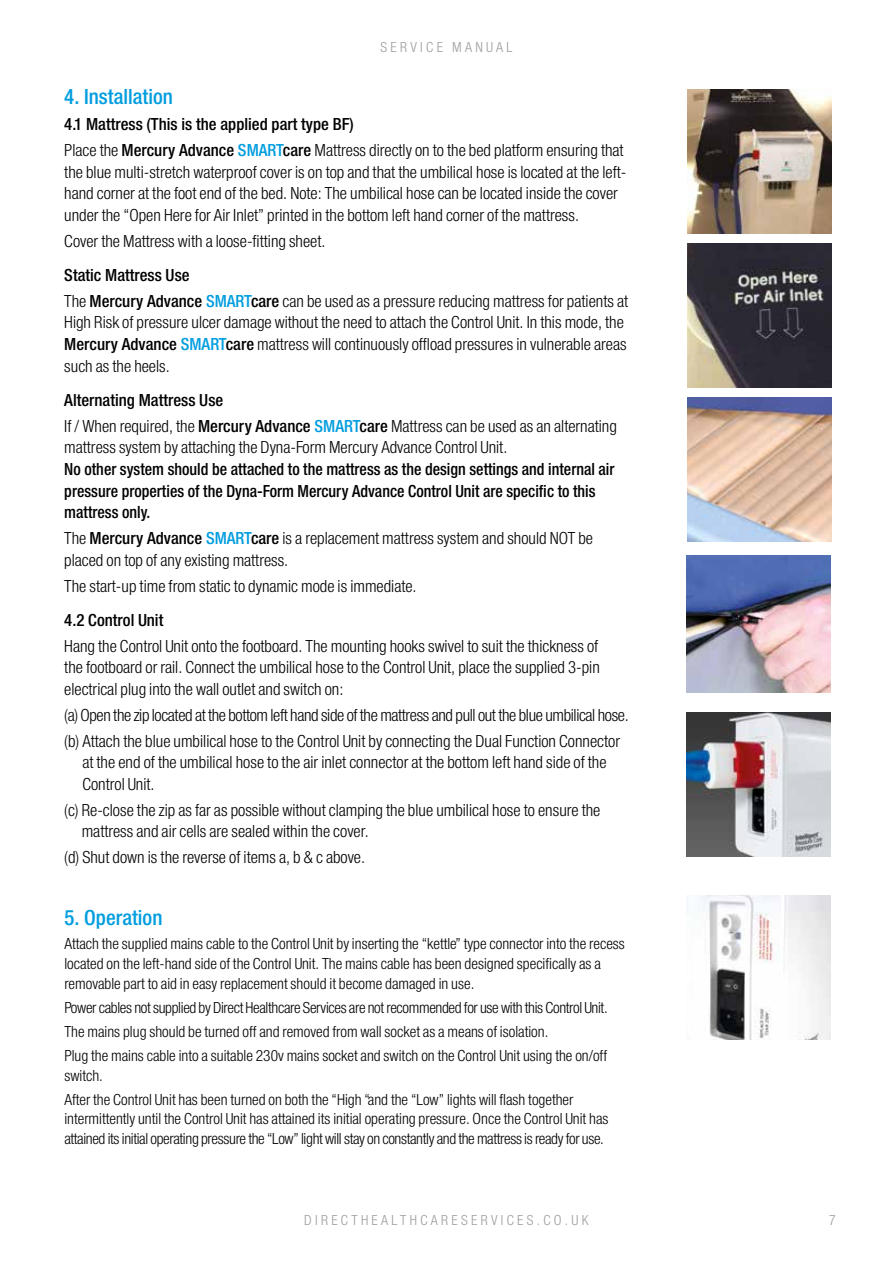
<style>
.page{position:relative;width:893px;height:1263px;background:#fff}
.page>*{position:absolute;margin:0;border:0;box-sizing:border-box;transform-origin:0 0}
.t1{font:22.5px "Helvetica Neue H67";color:#009ddf}
.t2{font:18px/21.6px "Helvetica Neue H47";color:#000}
.t3{font:18px/25.8px "Helvetica Neue H47";letter-spacing:-.02em;color:#000}
.t4{font:18px/21.6px "Helvetica Neue H67";color:#000;scale:.95 1}
.t5{font:18px "Helvetica Neue H67";color:#000}
.t6{font:16.5px/24px "Helvetica Neue H47";color:#000}
.t7{font:16.5px/19.8px "Helvetica Neue H47";letter-spacing:-.02em;color:#000}
.t8{font:15px "Helvetica Neue H47";letter-spacing:.22em;color:#9d9d9c}
.s1{font-family:"Helvetica Neue H67"}
.s2{font-family:"Helvetica Neue H67";color:#009ddf}
</style>
<div class="page">
<img style="left:688px;top:398px;width:143px;height:144px">
<img style="left:688px;top:244px;width:143px;height:143px">
<img style="left:688px;top:89px;width:143px;height:144px">
<img style="left:687px;top:712px;width:143px;height:144px">
<img style="left:686px;top:556px;width:144px;height:137px">
<img style="left:686px;top:896px;width:144px;height:144px">
<p class="t8" style="left:380px;top:37px;width:133px">SERVICE MANUAL</p>
<p class="t1" style="left:64px;top:82px;width:110px">4. Installation</p>
<p class="t5" style="left:64px;top:112px;width:291px">4.1 Mattress (This is the applied part type BF)</p>
<p class="t2" style="left:64px;top:141px;width:564px">Place the <span class="s1">Mercury Advance</span> <span class="s2">SMART</span><span class="s1">care</span> Mattress directly on to the bed platform ensuring that the blue multi-stretch waterproof cover is on top and that the umbilical hose is located at the left&shy;hand corner at the foot end of the bed. Note: The umbilical hose can be located inside the cover under the “Open Here for Air Inlet” printed in the bottom left hand corner of the mattress.</p>
<p class="t2" style="left:64px;top:231px;width:263px">Cover the Mattress with a loose-fitting sheet.</p>
<p class="t5" style="left:64px;top:263px;width:127px">Static Mattress Use</p>
<p class="t2" style="left:64px;top:291px;width:565px">The <span class="s1">Mercury Advance</span> <span class="s2">SMART</span><span class="s1">care</span> can be used as a pressure reducing mattress for patients at High Risk of pressure ulcer damage without the need to attach the Control Unit. In this mode, the <span class="s1">Mercury Advance</span> <span class="s2">SMART</span><span class="s1">care</span> mattress will continuously offload pressures in vulnerable areas such as the heels.</p>
<p class="t5" style="left:64px;top:388px;width:160px">Alternating Mattress Use</p>
<p class="t2" style="left:64px;top:416px;width:554px">If / When required, the <span class="s1">Mercury Advance</span> <span class="s2">SMART</span><span class="s1">care</span> Mattress can be used as an alternating mattress system by attaching the Dyna-Form Mercury Advance Control Unit.</p>
<p class="t4" style="left:64px;top:460px;width:581px">No other system should be attached to the mattress as the design settings and internal air pressure properties of the Dyna-Form Mercury Advance Control Unit are specific to this mattress only.</p>
<p class="t2" style="left:64px;top:529px;width:530px">The <span class="s1">Mercury Advance</span> <span class="s2">SMART</span><span class="s1">care</span> is a replacement mattress system and should NOT be placed on top of any existing mattress.</p>
<p class="t2" style="left:64px;top:576px;width:354px">The start-up time from static to dynamic mode is immediate.</p>
<p class="t5" style="left:64px;top:608px;width:101px">4.2 Control Unit</p>
<p class="t2" style="left:64px;top:636px;width:537px;text-align:justify">Hang the Control Unit onto the footboard. The mounting hooks swivel to suit the thickness of the footboard or rail. Connect the umbilical hose to the Control Unit, place the supplied 3-pin electrical plug into the wall outlet and switch on:</p>
<p class="t3" style="left:64px;top:703px;width:566px">(a) Open the zip located at the bottom left hand side of the mattress and pull out the blue umbilical hose. (b) Attach the blue umbilical hose to the Control Unit by connecting the Dual Function Connector</p>
<p class="t2" style="left:82px;top:753px;width:526px">at the end of the umbilical hose to the air inlet connector at the bottom left hand side of the<br>Control Unit.</p>
<p class="t2" style="left:82px;top:800px;width:520px;text-indent:-17px">(c) Re-close the zip as far as possible without clamping the blue umbilical hose to ensure the mattress and air cells are sealed within the cover.</p>
<p class="t2" style="left:64px;top:848px;width:302px">(d) Shut down is the reverse of items a, b &amp; c above.</p>
<p class="t1" style="left:64px;top:902px;width:100px">5. Operation</p>
<p class="t6" style="left:64px;top:935px;width:562px;line-height:19.8px">Attach the supplied mains cable to the Control Unit by inserting the “kettle” type connector into the recess located on the left-hand side of the Control Unit. The mains cable has been designed specifically as a removable part to aid in easy replacement should it become damaged in use.</p>
<p class="t6" style="left:64px;top:996px;width:545px">Power cables not supplied by Direct Healthcare Services are not recommended for use with this Control Unit.<br>The mains plug should be turned off and removed from wall socket as a means of isolation.<br>Plug the mains cable into a suitable 230v mains socket and switch on the Control Unit using the on/off</p>
<p class="t6" style="left:64px;top:1064px;width:511px">switch.<br>After the Control Unit has been turned on both the “High “and the “Low” lights will flash together</p>
<p class="t7" style="left:64px;top:1110px;width:546px">intermittently until the Control Unit has attained its initial operating pressure. Once the Control Unit has attained its initial operating pressure the “Low” light will stay on constantly and the mattress is ready for use.</p>
<p class="t8" style="left:304px;top:1210px;width:286px">DIRECTHEALTHCARESERVICES.CO.UK</p>
<p class="t8" style="left:829px;top:1210px;width:8px">7</p>
</div>
